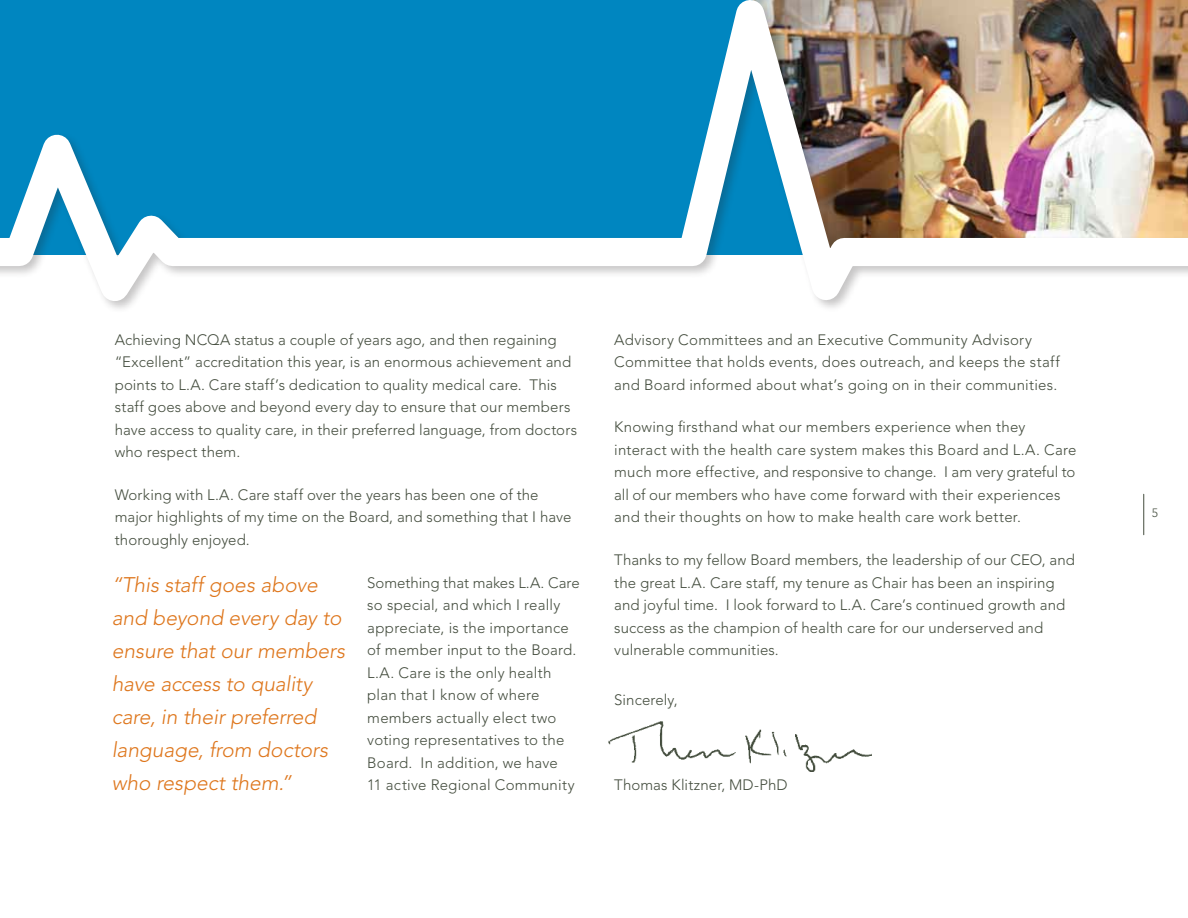
<style>
.page{position:relative;width:1188px;height:918px;background:#fff}
.page>*{position:absolute;margin:0;border:0;box-sizing:border-box;transform-origin:0 0}
.t1{font:italic 300 21px/33px "Avenir LT Std";color:#de761c}
.t2{font:300 15px/22.5px "Avenir LT Std";letter-spacing:.01em;color:#444d3e}
.t3{font:300 12px "Avenir LT Std";color:#444d3e}
</style>
<div class="page">
<hr style="left:1143px;top:494px;width:1px;height:41px;background:#444d3e">
<img style="left:609px;top:722px;width:262px;height:50px">
<img style="left:0;top:0;width:1188px;height:309px">
<p class="t2" style="left:115px;top:328px;width:464px">Achieving NCQA status a couple of years ago, and then regaining “Excellent” accreditation this year, is an enormous achievement and points to L.A. Care staff’s dedication to quality medical care. This staff goes above and beyond every day to ensure that our members have access to quality care, in their preferred language, from doctors who respect them.</p>
<p class="t2" style="left:115px;top:484px;width:458px">Working with L.A. Care staff over the years has been one of the major highlights of my time on the Board, and something that I have thoroughly enjoyed.</p>
<p class="t2" style="left:367px;top:571px;width:214px">Something that makes L.A. Care so special, and which I really appreciate, is the importance of member input to the Board.<br>L.A. Care is the only health plan that I know of where members actually elect two voting representatives to the<br>Board. In addition, we have<br>11 active Regional Community</p>
<h1 class="t1" style="left:112px;top:569px;width:235px">“This staff goes above and beyond every day to ensure that our members have access to quality care, in their preferred language, from doctors who respect them.”</h1>
<p class="t2" style="left:614px;top:328px;width:447px">Advisory Committees and an Executive Community Advisory<br>Committee that holds events, does outreach, and keeps the staff and Board informed about what’s going on in their communities.</p>
<p class="t2" style="left:614px;top:416px;width:464px">Knowing firsthand what our members experience when they interact with the health care system makes this Board and L.A. Care much more effective, and responsive to change. I am very grateful to all of our members who have come forward with their experiences and their thoughts on how to make health care work better.</p>
<p class="t2" style="left:614px;top:549px;width:462px">Thanks to my fellow Board members, the leadership of our CEO, and the great L.A. Care staff, my tenure as Chair has been an inspiring and joyful time. I look forward to L.A. Care’s continued growth and success as the champion of health care for our underserved and vulnerable communities.</p>
<p class="t2" style="left:614px;top:688px;width:65px">Sincerely,</p>
<p class="t2" style="left:614px;top:774px;width:175px">Thomas Klitzner, MD-PhD</p>
<p class="t3" style="left:1152px;top:506px;width:8px">5</p>
</div>
